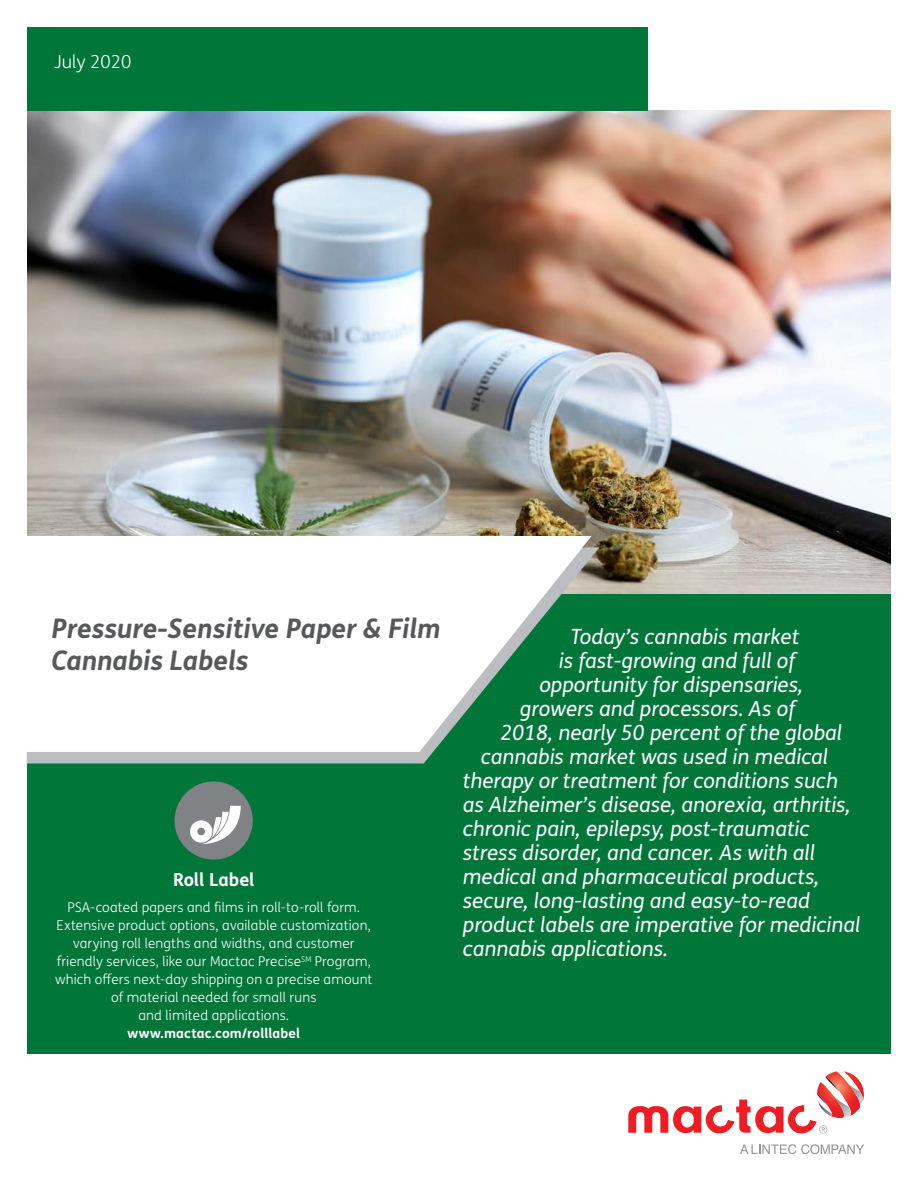
<style>
.page{position:relative;width:918px;height:1188px;background:#fff}
.page>*{position:absolute;margin:0;border:0;box-sizing:border-box;transform-origin:0 0}
.t1{font:italic 700 27px/32.4px "FS Me Pro";color:#57585a}
.t2{font:italic 21px "FS Me Pro";color:#fff}
.t3{font:700 18px "FS Me Pro";color:#fff}
.t4{font:300 18px "FS Me Pro";color:#fff}
.t5{font:300 13.5px/18px "FS Me Pro";letter-spacing:.01em;color:#fff;text-align:center}
.t6{font:700 13.5px "FS Me Pro";letter-spacing:.01em;color:#fff}
</style>
<div class="page">
<img style="left:27px;top:110px;width:864px;height:484px">
<div style="left:27px;top:594px;width:864px;height:460px;background:#007638"></div>
<svg style="left:27px;top:548px;width:572px;height:216px;fill:#bcbdc0"></svg>
<div style="left:27px;top:27px;width:621px;height:83px;background:#007638"></div>
<svg style="left:740px;top:1144px;width:124px;height:10px"></svg>
<svg style="left:628px;top:1071px;width:236px;height:63px"></svg>
<svg style="left:27px;top:536px;width:565px;height:216px;fill:#fff"></svg>
<div style="left:175px;top:781px;width:78px;height:79px;background:#808285;border-radius:50%"></div>
<svg style="left:202px;top:806px;width:39px;height:38px"></svg>
<div style="left:190px;top:820px;width:23px;height:23px;background:#fff;border-radius:50%"></div>
<div style="left:189px;top:820px;width:24px;height:23px;border:1px solid #808285;border-radius:50%"></div>
<div style="left:197px;top:828px;width:8px;height:7px;background:#808285;border-radius:50%"></div>
<p class="t4" style="left:54px;top:49px;width:79px">July 2020</p>
<p class="t1" style="left:52px;top:610px;width:390px">Pressure-Sensitive Paper &amp; Film<br>Cannabis Labels</p>
<p class="t3" style="left:173px;top:866px;width:83px">Roll Label</p>
<p class="t5" style="left:55px;top:898px;width:319px">PSA-coated papers and films in roll-to-roll form.<br>Extensive product options, available customization, varying roll lengths and widths, and customer friendly services, like our Mactac Precise<sup>SM</sup> Program, which offers next-day shipping on a precise amount of material needed for small runs<br>and limited applications.</p>
<p class="t6" style="left:128px;top:1023px;width:174px">www.mactac.com/rolllabel</p>
<p class="t2" style="left:571px;top:622px;width:230px">Today’s cannabis market</p>
<p class="t2" style="left:559px;top:646px;width:238px">is fast-growing and full of</p>
<p class="t2" style="left:539px;top:670px;width:265px">opportunity for dispensaries,</p>
<p class="t2" style="left:520px;top:694px;width:277px">growers and processors. As of</p>
<p class="t2" style="left:500px;top:718px;width:343px">2018, nearly 50 percent of the global</p>
<p class="t2" style="left:481px;top:742px;width:349px">cannabis market was used in medical</p>
<p class="t2" style="left:463px;top:766px;width:377px">therapy or treatment for conditions such</p>
<p class="t2" style="left:463px;top:790px;width:389px">as Alzheimer’s disease, anorexia, arthritis,</p>
<p class="t2" style="left:463px;top:814px;width:348px">chronic pain, epilepsy, post-traumatic</p>
<p class="t2" style="left:463px;top:838px;width:354px">stress disorder, and cancer. As with all</p>
<p class="t2" style="left:463px;top:862px;width:358px">medical and pharmaceutical products,</p>
<p class="t2" style="left:463px;top:886px;width:349px">secure, long-lasting and easy-to-read</p>
<p class="t2" style="left:463px;top:910px;width:399px">product labels are imperative for medicinal</p>
<p class="t2" style="left:463px;top:934px;width:207px">cannabis applications.</p>
</div>
